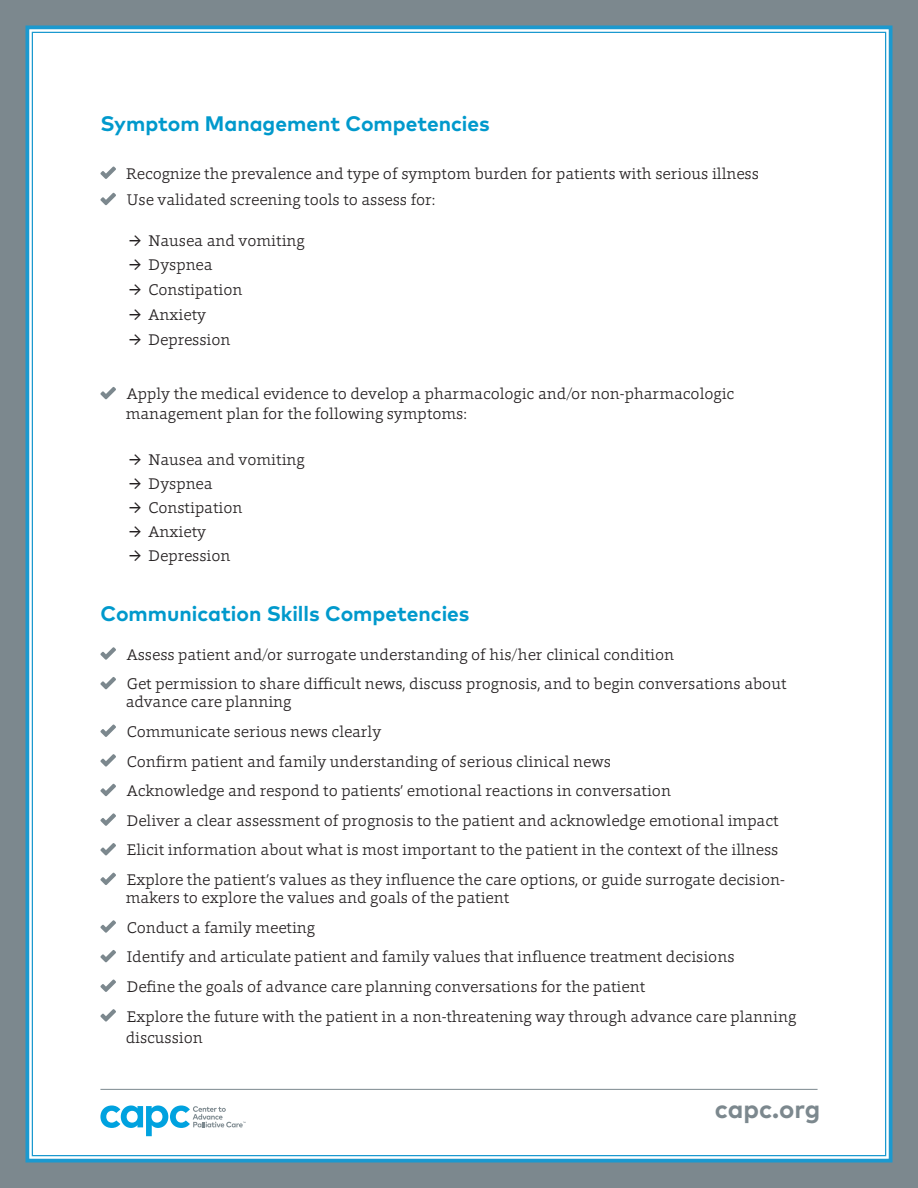
<style>
.page{position:relative;width:918px;height:1188px;background:#7c888e}
.page>*{position:absolute;margin:0;border:0;box-sizing:border-box;transform-origin:0 0}
.t1{font:700 25.5px "Mark OT";color:#7c888e}
.Normal_Normal_1{font:700 21px "Mark OT";color:#09c}
.Normal__Web{font:300 15.75px/18px "Foro";color:#231f20}
.s1{font-weight:400}
</style>
<div class="page">
<div style="left:25px;top:25px;width:868px;height:1138px;background:#fff"></div>
<div style="left:100px;top:648px;width:720px;height:16px;background:#fff"></div>
<div style="left:100px;top:678px;width:720px;height:33px;background:#fff"></div>
<div style="left:100px;top:725px;width:720px;height:16px;background:#fff"></div>
<div style="left:100px;top:755px;width:720px;height:16px;background:#fff"></div>
<div style="left:100px;top:785px;width:720px;height:15px;background:#fff"></div>
<div style="left:100px;top:814px;width:720px;height:16px;background:#fff"></div>
<div style="left:100px;top:844px;width:720px;height:16px;background:#fff"></div>
<div style="left:100px;top:873px;width:720px;height:34px;background:#fff"></div>
<div style="left:100px;top:921px;width:720px;height:16px;background:#fff"></div>
<div style="left:100px;top:951px;width:720px;height:15px;background:#fff"></div>
<div style="left:100px;top:980px;width:720px;height:16px;background:#fff"></div>
<div style="left:100px;top:1010px;width:720px;height:37px;background:#fff"></div>
<svg style="left:100px;top:166px;width:16px;height:13px"></svg>
<svg style="left:100px;top:192px;width:16px;height:13px"></svg>
<svg style="left:100px;top:387px;width:16px;height:12px"></svg>
<svg style="left:100px;top:647px;width:16px;height:13px"></svg>
<svg style="left:100px;top:677px;width:16px;height:12px"></svg>
<svg style="left:100px;top:724px;width:16px;height:13px"></svg>
<svg style="left:100px;top:754px;width:16px;height:13px"></svg>
<svg style="left:100px;top:783px;width:16px;height:13px"></svg>
<svg style="left:100px;top:813px;width:16px;height:13px"></svg>
<svg style="left:100px;top:843px;width:16px;height:12px"></svg>
<svg style="left:100px;top:872px;width:16px;height:13px"></svg>
<svg style="left:100px;top:920px;width:16px;height:13px"></svg>
<svg style="left:100px;top:950px;width:16px;height:12px"></svg>
<svg style="left:100px;top:979px;width:16px;height:13px"></svg>
<svg style="left:100px;top:1009px;width:16px;height:13px"></svg>
<hr style="left:100px;top:1089px;width:718px;height:1px;background:#7c888e">
<svg style="left:100px;top:1106px;width:146px;height:30px;background:#b2deef"></svg>
<p class="Normal_Normal_1" style="left:100px;top:110px;width:391px">Symptom Management Competencies</p>
<p class="Normal__Web" style="left:126px;top:164px;width:634px">Recognize the prevalence and type of symptom burden for patients with serious illness</p>
<p class="Normal__Web" style="left:127px;top:190px;width:310px">Use validated screening tools to assess for:</p>
<p class="Normal__Web" style="left:129px;top:231px;width:177px"><span class="s1">→</span> Nausea and vomiting</p>
<p class="Normal__Web" style="left:129px;top:256px;width:85px"><span class="s1">→</span> Dyspnea</p>
<p class="Normal__Web" style="left:129px;top:280px;width:115px"><span class="s1">→</span> Constipation</p>
<p class="Normal__Web" style="left:129px;top:305px;width:78px"><span class="s1">→</span> Anxiety</p>
<p class="Normal__Web" style="left:129px;top:330px;width:103px"><span class="s1">→</span> Depression</p>
<p class="Normal__Web" style="left:126px;top:384px;width:610px;line-height:19.5px">Apply the medical evidence to develop a pharmacologic and/or non-pharmacologic management plan for the following symptoms:</p>
<p class="Normal__Web" style="left:129px;top:451px;width:177px"><span class="s1">→</span> Nausea and vomiting</p>
<p class="Normal__Web" style="left:129px;top:475px;width:85px"><span class="s1">→</span> Dyspnea</p>
<p class="Normal__Web" style="left:129px;top:499px;width:115px"><span class="s1">→</span> Constipation</p>
<p class="Normal__Web" style="left:129px;top:523px;width:78px"><span class="s1">→</span> Anxiety</p>
<p class="Normal__Web" style="left:129px;top:547px;width:103px"><span class="s1">→</span> Depression</p>
<p class="Normal_Normal_1" style="left:100px;top:600px;width:371px">Communication Skills Competencies</p>
<p class="Normal__Web" style="left:127px;top:645px;width:549px">Assess patient and/or surrogate understanding of his/her clinical condition</p>
<p class="Normal__Web" style="left:126px;top:675px;width:662px">Get permission to share difficult news, discuss prognosis, and to begin conversations about advance care planning</p>
<p class="Normal__Web" style="left:127px;top:722px;width:256px">Communicate serious news clearly</p>
<p class="Normal__Web" style="left:127px;top:752px;width:486px">Confirm patient and family understanding of serious clinical news</p>
<p class="Normal__Web" style="left:127px;top:781px;width:546px">Acknowledge and respond to patients’ emotional reactions in conversation</p>
<p class="Normal__Web" style="left:127px;top:811px;width:653px">Deliver a clear assessment of prognosis to the patient and acknowledge emotional impact</p>
<p class="Normal__Web" style="left:127px;top:841px;width:653px">Elicit information about what is most important to the patient in the context of the illness</p>
<p class="Normal__Web" style="left:126px;top:870px;width:661px">Explore the patient’s values as they influence the care options, or guide surrogate decision&shy;makers to explore the values and goals of the patient</p>
<p class="Normal__Web" style="left:127px;top:918px;width:190px">Conduct a family meeting</p>
<p class="Normal__Web" style="left:127px;top:948px;width:609px">Identify and articulate patient and family values that influence treatment decisions</p>
<p class="Normal__Web" style="left:127px;top:977px;width:520px">Define the goals of advance care planning conversations for the patient</p>
<p class="Normal__Web" style="left:126px;top:1005px;width:672px;line-height:21.6px">Explore the future with the patient in a non-threatening way through advance care planning discussion</p>
<p class="t1" style="left:715px;top:1092px;width:107px">capc.org</p>
</div>
